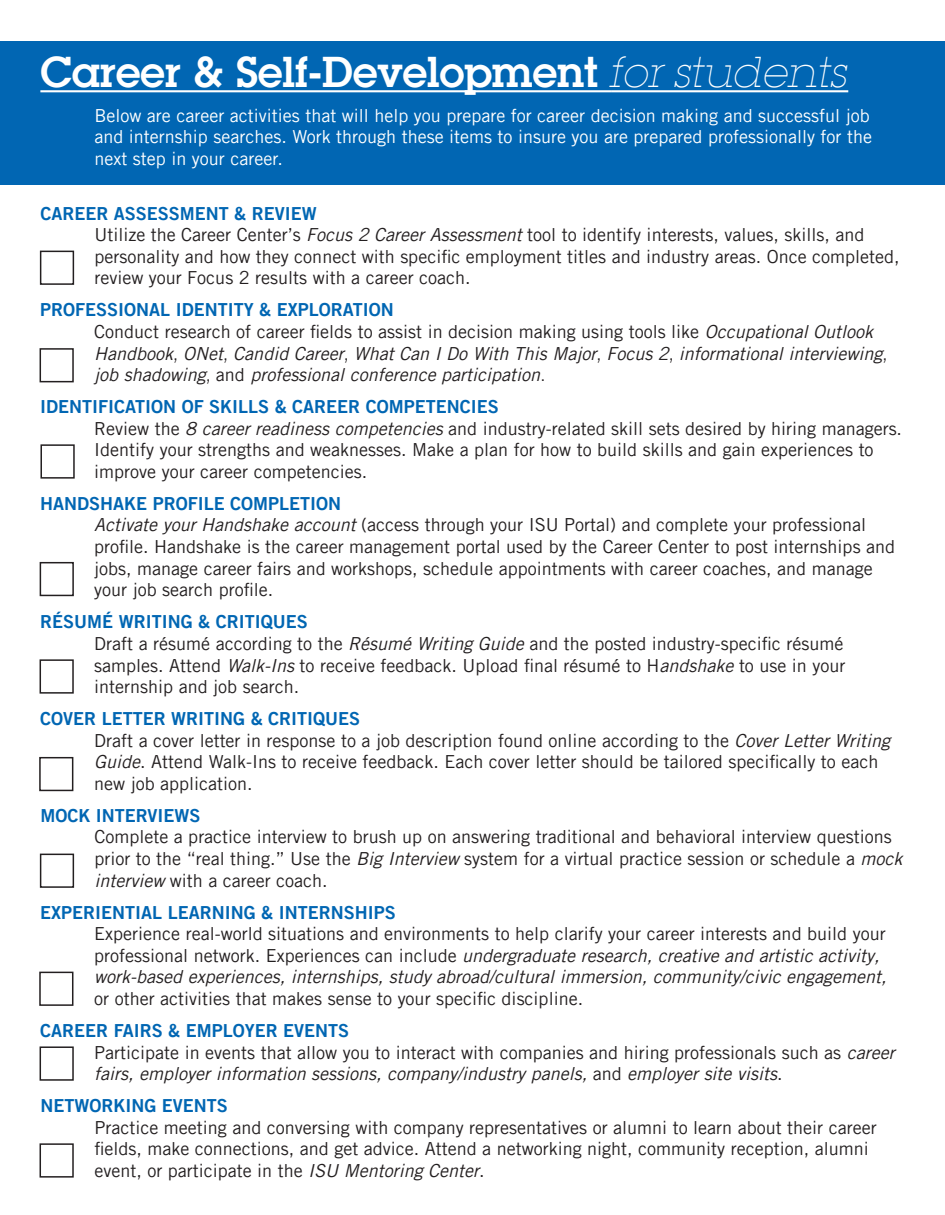
<style>
.page{position:relative;width:945px;height:1215px;background:#fff}
.page>*{position:absolute;margin:0;border:0;box-sizing:border-box;transform-origin:0 0}
.t1{font:600 42px "Lubalin Graph Std";color:#fff}
.t2{font:18px/21.6px "Trade Gothic LT Pro";color:#231f20}
.t3{font:italic 18px/21.6px "Trade Gothic LT Pro";color:#231f20}
.t4{font:18px "Trade Gothic LT Pro Bd 2";color:#0166b3}
.t5{font:18px/21.6px "Trade Gothic LT Pro";color:#fff}
.s1{font-weight:200;font-style:italic}
.s2{font-style:italic}
.s3{font-style:normal}
.s4{font-weight:300;font-style:normal}
</style>
<div class="page">
<div style="left:0;top:41px;width:945px;height:143px;background:#0166b3"></div>
<hr style="left:40px;top:90px;width:571px;height:2px;background:#fff">
<hr style="left:611px;top:90px;width:237px;height:2px;background:#fff">
<div style="left:40px;top:251px;width:34px;height:34px;border:2px solid #231f20"></div>
<div style="left:40px;top:348px;width:34px;height:34px;border:2px solid #231f20"></div>
<div style="left:40px;top:444px;width:35px;height:35px;border:2px solid #231f20"></div>
<div style="left:40px;top:562px;width:34px;height:34px;border:2px solid #231f20"></div>
<div style="left:40px;top:659px;width:34px;height:35px;border:2px solid #231f20"></div>
<div style="left:39px;top:757px;width:34px;height:34px;border:2px solid #231f20"></div>
<div style="left:40px;top:854px;width:34px;height:34px;border:2px solid #231f20"></div>
<div style="left:39px;top:972px;width:34px;height:34px;border:2px solid #231f20"></div>
<div style="left:40px;top:1046px;width:34px;height:35px;border:2px solid #231f20"></div>
<div style="left:40px;top:1143px;width:34px;height:35px;border:2px solid #231f20"></div>
<h1 class="t1" style="left:40px;top:44px;width:809px">Career &amp; Self-Development <span class="s1">for students</span></h1>
<p class="t5" style="left:94px;top:104px;width:779px">Below are career activities that will help you prepare for career decision making and successful job and internship searches. Work through these items to insure you are prepared professionally for the next step in your career.</p>
<p class="t4" style="left:40px;top:202px;width:278px">CAREER ASSESSMENT &amp; REVIEW</p>
<p class="t2" style="left:94px;top:224px;width:807px">Utilize the Career Center’s <span class="s2">Focus 2 Career Assessment</span> tool to identify interests, values, skills, and personality and how they connect with specific employment titles and industry areas. Once completed, review your Focus 2 results with a career coach.</p>
<p class="t4" style="left:40px;top:299px;width:355px">PROFESSIONAL IDENTITY &amp; EXPLORATION</p>
<p class="t3" style="left:94px;top:321px;width:795px"><span class="s3">Conduct research of career fields to assist in decision making using tools like</span> Occupational Outlook<br>Handbook<span class="s4">,</span> ONet<span class="s4">,</span> Candid Career<span class="s4">,</span> What Can I Do With This Major<span class="s4">,</span> Focus 2<span class="s4">,</span> informational interviewing<span class="s4">, </span>job shadowing<span class="s4">,</span> <span class="s3">and</span> professional conference participation<span class="s4">.</span></p>
<p class="t4" style="left:40px;top:395px;width:460px">IDENTIFICATION OF SKILLS &amp; CAREER COMPETENCIES</p>
<p class="t2" style="left:94px;top:417px;width:809px">Review the <span class="s2">8 career readiness competencies</span> and industry-related skill sets desired by hiring managers.<br>Identify your strengths and weaknesses. Make a plan for how to build skills and gain experiences to improve your career competencies.</p>
<p class="t4" style="left:40px;top:492px;width:302px">HANDSHAKE PROFILE COMPLETION</p>
<p class="t2" style="left:94px;top:514px;width:802px"><span class="s2">Activate your Handshake account</span> (access through your ISU Portal) and complete your professional profile. Handshake is the career management portal used by the Career Center to post internships and jobs, manage career fairs and workshops, schedule appointments with career coaches, and manage your job search profile.</p>
<p class="t4" style="left:40px;top:611px;width:269px">RÉSUMÉ WRITING &amp; CRITIQUES</p>
<p class="t2" style="left:94px;top:632px;width:753px;text-align:justify">Draft a résumé according to the <span class="s2">Résumé Writing Guide</span> and the posted industry-specific résumé samples. Attend <span class="s2">Walk-Ins</span> to receive feedback. Upload final résumé to H<span class="s2">andshake</span> to use in your internship and job search.</p>
<p class="t4" style="left:40px;top:707px;width:322px">COVER LETTER WRITING &amp; CRITIQUES</p>
<p class="t2" style="left:94px;top:729px;width:798px">Draft a cover letter in response to a job description found online according to the <span class="s2">Cover Letter Writing<br>Guide</span>. Attend Walk-Ins to receive feedback. Each cover letter should be tailored specifically to each new job application.</p>
<p class="t4" style="left:40px;top:804px;width:162px">MOCK INTERVIEWS</p>
<p class="t2" style="left:94px;top:826px;width:810px">Complete a practice interview to brush up on answering traditional and behavioral interview questions prior to the “real thing.” Use the <span class="s2">Big Interview</span> system for a virtual practice session or schedule a <span class="s2">mock interview</span> with a career coach.</p>
<p class="t4" style="left:40px;top:901px;width:357px">EXPERIENTIAL LEARNING &amp; INTERNSHIPS</p>
<p class="t3" style="left:94px;top:923px;width:794px"><span class="s3">Experience real-world situations and environments to help clarify your career interests and build your professional network. Experiences can include</span> undergraduate research, creative and artistic activity, work-based experiences, internships, study abroad/cultural immersion, community/civic engagement,</p>
<p class="t2" style="left:94px;top:988px;width:490px">or other activities that makes sense to your specific discipline.</p>
<p class="t4" style="left:40px;top:1020px;width:311px">CAREER FAIRS &amp; EMPLOYER EVENTS</p>
<p class="t2" style="left:94px;top:1041px;width:802px">Participate in events that allow you to interact with companies and hiring professionals such as <span class="s2">career fairs, employer information sessions, company/industry panels,</span> and <span class="s2">employer site visits</span>.</p>
<p class="t4" style="left:40px;top:1095px;width:189px">NETWORKING EVENTS</p>
<p class="t2" style="left:94px;top:1116px;width:784px">Practice meeting and conversing with company representatives or alumni to learn about their career fields, make connections, and get advice. Attend a networking night, community reception, alumni event, or participate in the <span class="s2">ISU Mentoring Center</span>.</p>
</div>
